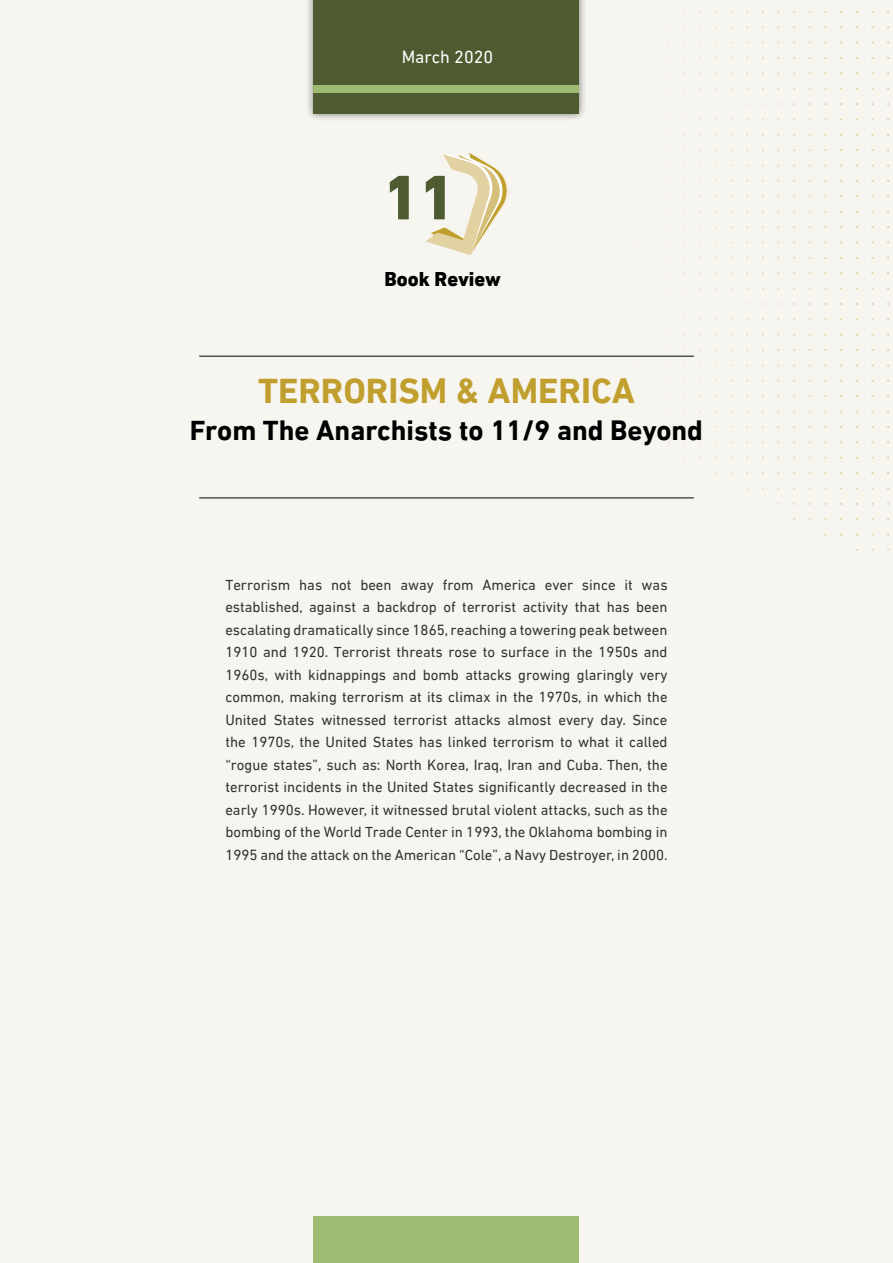
<style>
.page{position:relative;width:893px;height:1263px;background:#f7f5f0}
.page>*{position:absolute;margin:0;border:0;box-sizing:border-box;transform-origin:0 0}
.t1{font:800 64.05px "DIN Next LTW23";color:#4e5b31}
.t2{font:700 36px "DIN Next LTW23";color:#c09f2e}
.t3{font:700 28.5px "DIN Next LTW23";color:#000}
.t4{font:800 20.4px "DIN Next LTW23";color:#000}
.t5{font:18px "DIN Next LTW23";color:#fff}
.t6{font:15px/22.5px "DIN Next LT Arabic";color:#333334;text-align:justify}
</style>
<div class="page">
<svg style="left:636px;top:10px;width:254px;height:540px"></svg>
<svg style="left:426px;top:153px;width:83px;height:102px"></svg>
<div style="left:313px;top:1216px;width:266px;height:47px;background:#9dbb72"></div>
<div style="left:305px;top:0;width:282px;height:121px;background:#000;opacity:.5"></div>
<div style="left:313px;top:0;width:266px;height:113px;background:#4e5b31"></div>
<div style="left:313px;top:85px;width:266px;height:7px;background:#9dbb72"></div>
<hr style="left:199px;top:356px;width:495px;height:1px;background:#000">
<hr style="left:199px;top:497px;width:495px;height:1px;background:#000">
<p class="t5" style="left:402px;top:46px;width:93px">March 2020</p>
<h1 class="t1" style="left:383px;top:160px;width:73px">11</h1>
<h3 class="t4" style="left:384px;top:267px;width:118px">Book Review</h3>
<h2 class="t2" style="left:258px;top:369px;width:378px">TERRORISM &amp; AMERICA</h2>
<h3 class="t3" style="left:190px;top:414px;width:514px">From The Anarchists to 11/9 and Beyond</h3>
<p class="t6" style="left:225px;top:573px;width:444px">Terrorism has not been away from America ever since it was established, against a backdrop of terrorist activity that has been escalating dramatically since 1865, reaching a towering peak between 1910 and 1920. Terrorist threats rose to surface in the 1950s and 1960s, with kidnappings and bomb attacks growing glaringly very common, making terrorism at its climax in the 1970s, in which the United States witnessed terrorist attacks almost every day. Since the 1970s, the United States has linked terrorism to what it called “rogue states”, such as: North Korea, Iraq, Iran and Cuba. Then, the terrorist incidents in the United States significantly decreased in the early 1990s. However, it witnessed brutal violent attacks, such as the bombing of the World Trade Center in 1993, the Oklahoma bombing in 1995 and the attack on the American “Cole”, a Navy Destroyer, in 2000.</p>
</div>
